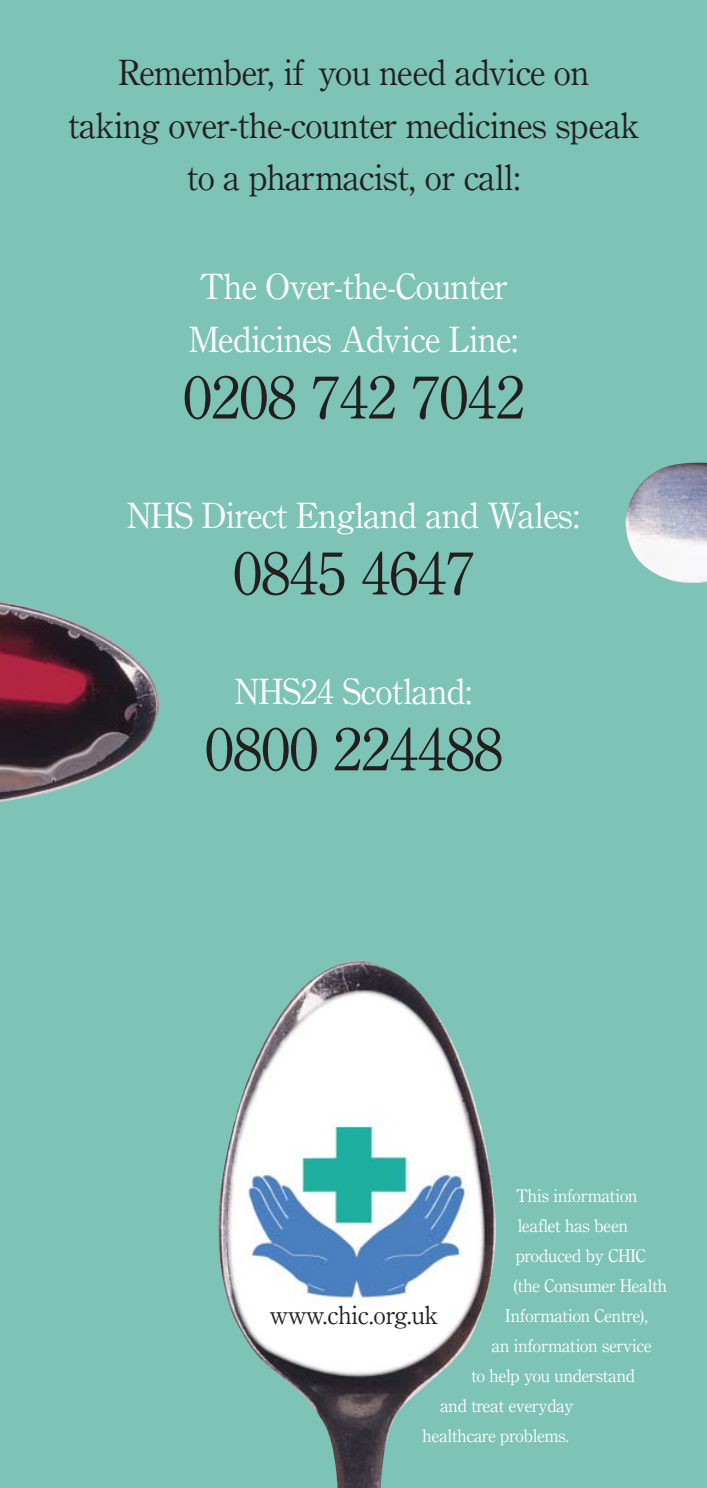
<style>
.page{position:relative;width:707px;height:1488px;background:#fff}
.page>*{position:absolute;margin:0;border:0;box-sizing:border-box;transform-origin:0 0}
.t1{font:60px "Century OSMT";color:#231f1f}
.t2{font:35px/52.5px "Century OSMT";color:#231f1f;text-align:center}
.t3{font:35px/52.5px "Century OSMT";color:#fff;text-align:center}
.t4{font:25px "Century OSMT";color:#231f1f}
.t5{font:17.5px "Century OSMT";color:#fff}
</style>
<div class="page">
<div style="left:0;top:0;width:706px;height:1488px;background:#7dc4b6"></div>
<img style="left:218px;top:960px;width:278px;height:528px">
<img style="left:625px;top:462px;width:81px;height:121px">
<img style="left:0;top:601px;width:160px;height:201px">
<h2 class="t2" style="left:68px;top:49px;width:572px">Remember, if you need advice on<br>taking over-the-counter medicines speak to a pharmacist, or call:</h2>
<h2 class="t3" style="left:189px;top:263px;width:330px">The Over-the-Counter<br>Medicines Advice Line:</h2>
<h1 class="t1" style="left:183px;top:375px;width:342px">0208 742 7042</h1>
<h2 class="t3" style="left:127px;top:492px;width:454px">NHS Direct England and Wales:</h2>
<h1 class="t1" style="left:233px;top:551px;width:242px">0845 4647</h1>
<h2 class="t3" style="left:235px;top:668px;width:238px">NHS24 Scotland:</h2>
<h1 class="t1" style="left:205px;top:727px;width:298px">0800 224488</h1>
<p class="t5" style="left:516px;top:1189px;width:123px">This information</p>
<p class="t5" style="left:517px;top:1219px;width:112px">leaflet has been</p>
<p class="t5" style="left:515px;top:1249px;width:132px">produced by CHIC</p>
<p class="t5" style="left:513px;top:1279px;width:155px">(the Consumer Health</p>
<p class="t5" style="left:505px;top:1309px;width:144px">Information Centre),</p>
<p class="t5" style="left:492px;top:1339px;width:161px">an information service</p>
<p class="t5" style="left:471px;top:1369px;width:165px">to help you understand</p>
<p class="t5" style="left:440px;top:1399px;width:135px">and treat everyday</p>
<p class="t5" style="left:422px;top:1429px;width:148px">healthcare problems.</p>
<h3 class="t4" style="left:270px;top:1306px;width:169px">www.chic.org.uk</h3>
</div>
